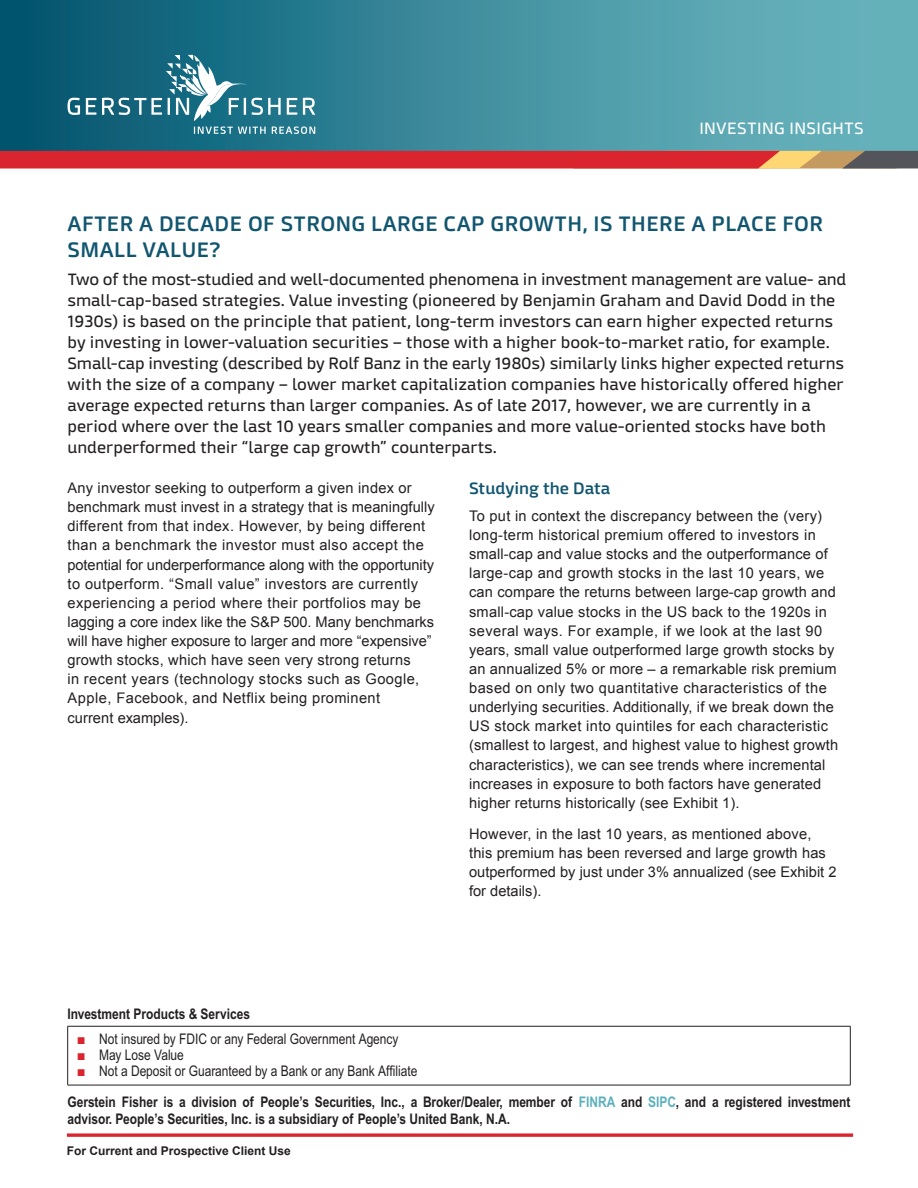
<style>
.page{position:relative;width:918px;height:1188px;background:#fff}
.page>*{position:absolute;margin:0;border:0;box-sizing:border-box;transform-origin:0 0}
.GF_2017_Piece_Titl{font:600 21px/25.5px "Mangerica";letter-spacing:.02em;color:#11556f}
.GF_2017_Summary{font:16.5px/21px "Mangerica";color:#231f20}
.t1{font:16.5px "Mangerica";letter-spacing:.02em;color:#fff}
.GF_2017_Header{font:600 16.5px "Mangerica";color:#11556f}
.GF_2017_Body_9_75{font:14.7px/19.2px "Arial";letter-spacing:.01em;color:#231f20}
.GF_2017_Disclosure{font:700 14.7px/16.2px "Arial Narrow";color:#231f20}
.t2{font:14.7px "Arial Narrow";color:#231f20}
.t3{font:700 12px "Arial";color:#231f20}
.s1{font-family:"Arial";color:#da252e}
.s2{color:#5cb0bd}
</style>
<div class="page">
<svg style="left:67px;top:1133px;width:786px;height:4px;background:#df464e"></svg>
<div style="left:0;top:0;width:918px;height:151px;background:linear-gradient(to right,#025570,#72bdc5)"></div>
<svg style="left:0;top:151px;width:918px;height:18px;background:#d23a3b"></svg>
<svg style="left:68px;top:98px;width:12px;height:17px"></svg>
<svg style="left:86px;top:55px;width:229px;height:79px;background:#387f93"></svg>
<hr style="left:68px;top:1026px;width:782px;height:1px;background:#231f20">
<hr style="left:67px;top:1026px;width:1px;height:59px;background:#231f20">
<hr style="left:850px;top:1026px;width:1px;height:59px;background:#231f20">
<hr style="left:68px;top:1085px;width:782px;height:1px;background:#231f20">
<p class="t1" style="left:699px;top:118px;width:166px">INVESTING INSIGHTS</p>
<p class="GF_2017_Piece_Titl" style="left:68px;top:211px;width:757px">AFTER A DECADE OF STRONG LARGE CAP GROWTH, IS THERE A PLACE FOR<br>SMALL VALUE?</p>
<p class="GF_2017_Summary" style="left:68px;top:269px;width:780px">Two of the most-studied and well-documented phenomena in investment management are value- and small-cap-based strategies. Value investing (pioneered by Benjamin Graham and David Dodd in the 1930s) is based on the principle that patient, long-term investors can earn higher expected returns by investing in lower-valuation securities – those with a higher book-to-market ratio, for example.<br>Small-cap investing (described by Rolf Banz in the early 1980s) similarly links higher expected returns with the size of a company – lower market capitalization companies have historically offered higher average expected returns than larger companies. As of late 2017, however, we are currently in a period where over the last 10 years smaller companies and more value-oriented stocks have both underperformed their “large cap growth” counterparts.</p>
<p class="GF_2017_Body_9_75" style="left:68px;top:478px;width:369px">Any investor seeking to outperform a given index or benchmark must invest in a strategy that is meaningfully different from that index. However, by being different than a benchmark the investor must also accept the potential for underperformance along with the opportunity to outperform. “Small value” investors are currently experiencing a period where their portfolios may be lagging a core index like the S&amp;P 500. Many benchmarks will have higher exposure to larger and more “expensive” growth stocks, which have seen very strong returns<br>in recent years (technology stocks such as Google, Apple, Facebook, and Netflix being prominent<br>current examples).</p>
<p class="GF_2017_Header" style="left:469px;top:478px;width:143px">Studying the Data</p>
<p class="GF_2017_Body_9_75" style="left:469px;top:506px;width:371px">To put in context the discrepancy between the (very) long-term historical premium offered to investors in small-cap and value stocks and the outperformance of large-cap and growth stocks in the last 10 years, we can compare the returns between large-cap growth and small-cap value stocks in the US back to the 1920s in several ways. For example, if we look at the last 90 years, small value outperformed large growth stocks by an annualized 5% or more – a remarkable risk premium based on only two quantitative characteristics of the underlying securities. Additionally, if we break down the US stock market into quintiles for each characteristic (smallest to largest, and highest value to highest growth characteristics), we can see trends where incremental increases in exposure to both factors have generated higher returns historically (see Exhibit 1).</p>
<p class="GF_2017_Body_9_75" style="left:469px;top:824px;width:369px">However, in the last 10 years, as mentioned above, this premium has been reversed and large growth has outperformed by just under 3% annualized (see Exhibit 2 for details).</p>
<p class="GF_2017_Disclosure" style="left:68px;top:1005px;width:184px">Investment Products &amp; Services</p>
<p class="t2" style="left:77px;top:1030px;width:323px"><span class="s1">■</span> Not insured by FDIC or any Federal Government Agency</p>
<p class="t2" style="left:77px;top:1046px;width:109px"><span class="s1">■</span> May Lose Value</p>
<p class="t2" style="left:77px;top:1062px;width:342px"><span class="s1">■</span> Not a Deposit or Guaranteed by a Bank or any Bank Affiliate</p>
<p class="GF_2017_Disclosure" style="left:68px;top:1094px;width:785px">Gerstein Fisher is a division of People’s Securities, Inc., a Broker/Dealer, member of <span class="s2">FINRA</span> and <span class="s2">SIPC</span>, and a registered investment advisor. People’s Securities, Inc. is a subsidiary of People’s United Bank, N.A.</p>
<p class="t3" style="left:67px;top:1142px;width:226px">For Current and Prospective Client Use</p>
</div>
